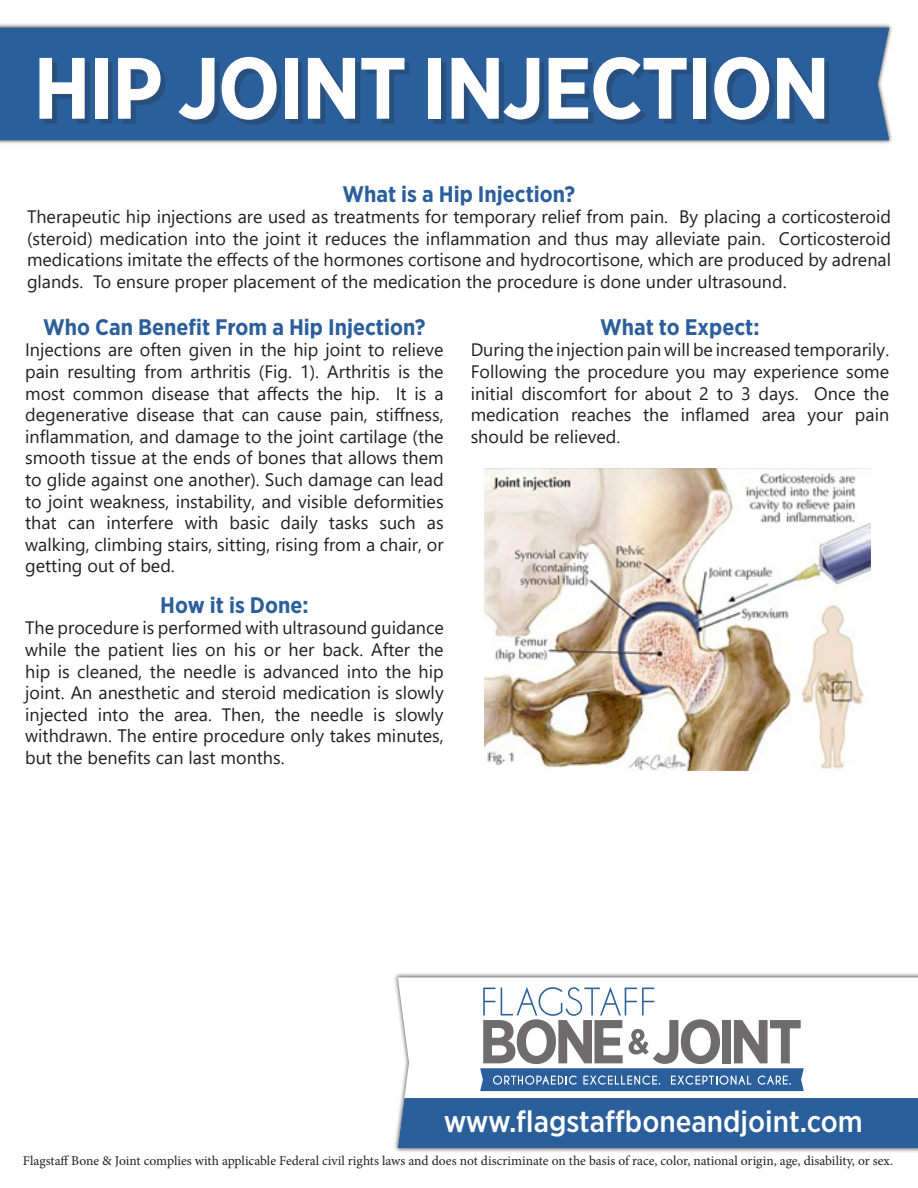
<style>
.page{position:relative;width:918px;height:1188px;background:#fff}
.page>*{position:absolute;margin:0;border:0;box-sizing:border-box;transform-origin:0 0}
.t1{font:700 86.85px "Gotham Narrow";letter-spacing:-.025em;color:#fff}
.t2{font:500 30px "Gotham Narrow";color:#fff}
.t3{font:700 22.5px "Gotham Narrow";color:#2b5f9c}
.t4{font:18px/21.6px "Segoe UI";color:#231f20;text-align:justify}
.t5{font:13.5px "Minion Pro";color:#231f20}
</style>
<div class="page">
<div style="left:0;top:23px;width:894px;height:122px;background:#231f20;opacity:.75"></div>
<div style="left:0;top:28px;width:889px;height:112px;background:#2b5f9c"></div>
<div style="left:44px;top:62px;width:785px;height:63px;background:#231f20;opacity:.25"></div>
<img style="left:484px;top:468px;width:386px;height:303px">
<div style="left:393px;top:972px;width:525px;height:181px;background:#231f20;opacity:.75"></div>
<svg style="left:398px;top:977px;width:520px;height:121px"></svg>
<div style="left:398px;top:1098px;width:520px;height:50px;background:#2b5f9c"></div>
<svg style="left:480px;top:987px;width:324px;height:104px"></svg>
<p class="t1" style="left:33px;top:32px;width:798px">HIP JOINT INJECTION</p>
<p class="t3" style="left:343px;top:179px;width:234px">What is a Hip Injection?</p>
<p class="t4" style="left:27px;top:204px;width:866px">Therapeutic hip injections are used as treatments for temporary relief from pain. By placing a corticosteroid (steroid) medication into the joint it reduces the inflammation and thus may alleviate pain. Corticosteroid medications imitate the effects of the hormones cortisone and hydrocortisone, which are produced by adrenal glands. To ensure proper placement of the medication the procedure is done under ultrasound.</p>
<p class="t3" style="left:43px;top:312px;width:384px">Who Can Benefit From a Hip Injection?</p>
<p class="t4" style="left:25px;top:338px;width:420px">Injections are often given in the hip joint to relieve pain resulting from arthritis (Fig. 1). Arthritis is the most common disease that affects the hip. It is a degenerative disease that can cause pain, stiffness, inflammation, and damage to the joint cartilage (the smooth tissue at the ends of bones that allows them to glide against one another). Such damage can lead to joint weakness, instability, and visible deformities that can interfere with basic daily tasks such as walking, climbing stairs, sitting, rising from a chair, or getting out of bed.</p>
<p class="t3" style="left:160px;top:590px;width:150px">How it is Done:</p>
<p class="t4" style="left:25px;top:616px;width:420px">The procedure is performed with ultrasound guidance while the patient lies on his or her back. After the hip is cleaned, the needle is advanced into the hip joint. An anesthetic and steroid medication is slowly injected into the area. Then, the needle is slowly withdrawn. The entire procedure only takes minutes, but the benefits can last months.</p>
<p class="t3" style="left:600px;top:312px;width:161px">What to Expect:</p>
<p class="t4" style="left:471px;top:338px;width:420px">During the injection pain will be increased temporarily.<br>Following the procedure you may experience some initial discomfort for about 2 to 3 days. Once the medication reaches the inflamed area your pain should be relieved.</p>
<p class="t2" style="left:444px;top:1103px;width:421px">www.flagstaffboneandjoint.com</p>
<p class="t5" style="left:23px;top:1152px;width:872px">Flagstaff Bone &amp; Joint complies with applicable Federal civil rights laws and does not discriminate on the basis of race, color, national origin, age, disability, or sex.</p>
</div>
